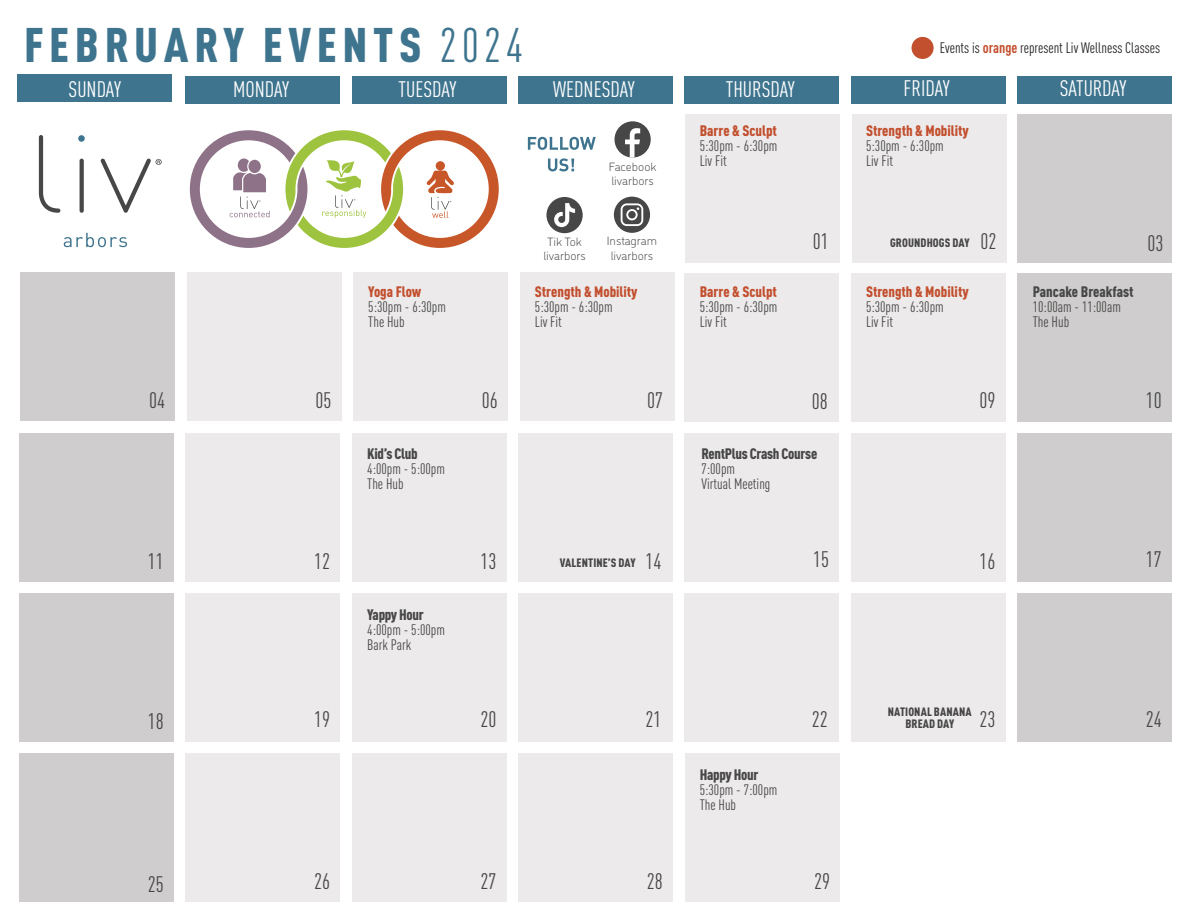
<style>
.page{position:relative;width:1188px;height:918px;background:#fff}
.page>*{position:absolute;margin:0;border:0;box-sizing:border-box;transform-origin:0 0}
.t1{font:900 condensed 47.85px "DIN Pro";letter-spacing:.12em;color:#3e748e}
.t2{font:condensed 22.2px "DIN Pro";color:#464746}
.t3{font:condensed 22.2px "DIN Pro";color:#fff}
.t4{font:condensed 15px "DIN Pro";color:#464746}
.t5{font:900 condensed 15px "DIN Pro";color:#c24f2e}
.t6{font:900 condensed 15px "DIN Pro";letter-spacing:-.02em;color:#464746}
.t7{font:condensed 15px "DIN Pro";color:#231f20}
.t8{font:900 condensed 15px "DIN Pro";color:#464746}
.t9{font:300 12px "DI Nosaur";color:#464746}
.t10{font:900 condensed 12px "DIN Pro";letter-spacing:.01em;color:#464746}
.s1{font-weight:400}
.s2{font-weight:700;color:#c24f2e}
</style>
<div class="page">
<div style="left:518px;top:593px;width:155px;height:149px;background:#edeaeb"></div>
<div style="left:685px;top:273px;width:154px;height:149px;background:#edeaeb"></div>
<div style="left:851px;top:273px;width:154px;height:149px;background:#edeaeb"></div>
<div style="left:1017px;top:273px;width:155px;height:149px;background:#cfcdcd"></div>
<div style="left:19px;top:433px;width:155px;height:149px;background:#cfcdcd"></div>
<div style="left:185px;top:433px;width:155px;height:149px;background:#edeaeb"></div>
<div style="left:352px;top:433px;width:154px;height:149px;background:#edeaeb"></div>
<div style="left:518px;top:433px;width:155px;height:149px;background:#edeaeb"></div>
<div style="left:685px;top:433px;width:154px;height:149px;background:#edeaeb"></div>
<div style="left:851px;top:433px;width:154px;height:149px;background:#edeaeb"></div>
<div style="left:1017px;top:433px;width:155px;height:149px;background:#cfcdcd"></div>
<div style="left:19px;top:593px;width:155px;height:149px;background:#cfcdcd"></div>
<div style="left:185px;top:593px;width:155px;height:149px;background:#edeaeb"></div>
<div style="left:352px;top:593px;width:154px;height:149px;background:#edeaeb"></div>
<div style="left:685px;top:593px;width:154px;height:149px;background:#edeaeb"></div>
<div style="left:851px;top:593px;width:154px;height:149px;background:#edeaeb"></div>
<div style="left:1017px;top:593px;width:155px;height:149px;background:#cfcdcd"></div>
<div style="left:19px;top:753px;width:155px;height:149px;background:#cfcdcd"></div>
<div style="left:185px;top:753px;width:155px;height:149px;background:#edeaeb"></div>
<div style="left:18px;top:75px;width:154px;height:27px;background:#3e748e"></div>
<div style="left:186px;top:76px;width:154px;height:27px;background:#3e748e"></div>
<div style="left:352px;top:76px;width:154px;height:27px;background:#3e748e"></div>
<div style="left:518px;top:76px;width:155px;height:27px;background:#3e748e"></div>
<div style="left:685px;top:76px;width:154px;height:27px;background:#3e748e"></div>
<div style="left:851px;top:76px;width:155px;height:27px;background:#3e748e"></div>
<div style="left:1017px;top:76px;width:155px;height:27px;background:#3e748e"></div>
<div style="left:352px;top:753px;width:154px;height:149px;background:#edeaeb"></div>
<div style="left:518px;top:753px;width:155px;height:149px;background:#edeaeb"></div>
<div style="left:1017px;top:114px;width:155px;height:148px;background:#cfcdcd"></div>
<div style="left:520px;top:273px;width:154px;height:148px;background:#edeaeb"></div>
<div style="left:20px;top:273px;width:155px;height:148px;background:#cfcdcd"></div>
<div style="left:187px;top:273px;width:154px;height:148px;background:#edeaeb"></div>
<div style="left:353px;top:273px;width:155px;height:148px;background:#edeaeb"></div>
<div style="left:686px;top:114px;width:154px;height:148px;background:#edeaeb"></div>
<div style="left:852px;top:114px;width:155px;height:148px;background:#edeaeb"></div>
<div style="left:912px;top:37px;width:22px;height:22px;background:#c24f2e;border-radius:50%"></div>
<svg style="left:190px;top:130px;width:309px;height:118px"></svg>
<div style="left:686px;top:753px;width:154px;height:149px;background:#edeaeb"></div>
<div style="left:614px;top:197px;width:36px;height:36px;background:#464746;border-radius:50%"></div>
<svg style="left:621px;top:203px;width:22px;height:23px"></svg>
<div style="left:615px;top:121px;width:36px;height:37px;background:#464746;border-radius:50%"></div>
<svg style="left:625px;top:128px;width:15px;height:30px"></svg>
<div style="left:546px;top:197px;width:37px;height:36px;background:#464746;border-radius:50%"></div>
<svg style="left:554px;top:203px;width:21px;height:24px"></svg>
<svg style="left:548px;top:158px;width:26px;height:13px"></svg>
<svg style="left:528px;top:137px;width:68px;height:13px"></svg>
<svg style="left:100px;top:158px;width:62px;height:55px"></svg>
<svg style="left:80px;top:159px;width:4px;height:54px"></svg>
<svg style="left:39px;top:135px;width:21px;height:78px"></svg>
<div style="left:78px;top:135px;width:7px;height:7px;background:#3e748e;border-radius:50%"></div>
<svg style="left:64px;top:233px;width:63px;height:14px"></svg>
<p class="t1" style="left:24px;top:7px;width:501px">FEBRUARY EVENTS <span class="s1">2024</span></p>
<p class="t7" style="left:940px;top:37px;width:222px">Events is <span class="s2">orange</span> represent Liv Wellness Classes</p>
<p class="t3" style="left:69px;top:73px;width:54px">SUNDAY</p>
<p class="t3" style="left:233px;top:73px;width:58px">MONDAY</p>
<p class="t3" style="left:399px;top:73px;width:59px">TUESDAY</p>
<p class="t3" style="left:553px;top:73px;width:83px">WEDNESDAY</p>
<p class="t3" style="left:726px;top:73px;width:71px">THURSDAY</p>
<p class="t3" style="left:904px;top:72px;width:48px">FRIDAY</p>
<p class="t3" style="left:1060px;top:72px;width:68px">SATURDAY</p>
<p class="t9" style="left:609px;top:158px;width:49px">Facebook</p>
<p class="t9" style="left:611px;top:172px;width:44px">livarbors</p>
<p class="t5" style="left:700px;top:119px;width:79px">Barre &amp; Sculpt</p>
<p class="t4" style="left:700px;top:135px;width:79px">5:30pm - 6:30pm</p>
<p class="t4" style="left:700px;top:150px;width:29px">Liv Fit</p>
<p class="t5" style="left:866px;top:119px;width:104px">Strength &amp; Mobility</p>
<p class="t4" style="left:866px;top:135px;width:79px">5:30pm - 6:30pm</p>
<p class="t4" style="left:866px;top:150px;width:29px">Liv Fit</p>
<p class="t9" style="left:547px;top:233px;width:36px">Tik Tok</p>
<p class="t9" style="left:543px;top:247px;width:44px">livarbors</p>
<p class="t9" style="left:607px;top:232px;width:52px">Instagram</p>
<p class="t9" style="left:611px;top:247px;width:44px">livarbors</p>
<p class="t2" style="left:813px;top:226px;width:17px">01</p>
<p class="t2" style="left:981px;top:225px;width:18px">02</p>
<p class="t2" style="left:1147px;top:227px;width:18px">03</p>
<p class="t10" style="left:890px;top:234px;width:81px">GROUNDHOGS DAY</p>
<p class="t5" style="left:368px;top:280px;width:55px">Yoga Flow</p>
<p class="t4" style="left:368px;top:296px;width:79px">5:30pm - 6:30pm</p>
<p class="t4" style="left:368px;top:311px;width:38px">The Hub</p>
<p class="t5" style="left:535px;top:280px;width:104px">Strength &amp; Mobility</p>
<p class="t4" style="left:535px;top:296px;width:79px">5:30pm - 6:30pm</p>
<p class="t4" style="left:535px;top:311px;width:29px">Liv Fit</p>
<p class="t5" style="left:700px;top:280px;width:79px">Barre &amp; Sculpt</p>
<p class="t4" style="left:700px;top:296px;width:79px">5:30pm - 6:30pm</p>
<p class="t4" style="left:700px;top:311px;width:29px">Liv Fit</p>
<p class="t5" style="left:866px;top:280px;width:104px">Strength &amp; Mobility</p>
<p class="t4" style="left:866px;top:296px;width:79px">5:30pm - 6:30pm</p>
<p class="t4" style="left:866px;top:311px;width:29px">Liv Fit</p>
<p class="t8" style="left:1033px;top:280px;width:102px">Pancake Breakfast</p>
<p class="t4" style="left:1033px;top:296px;width:90px">10:00am - 11:00am</p>
<p class="t4" style="left:1033px;top:311px;width:38px">The Hub</p>
<p class="t2" style="left:149px;top:384px;width:18px">04</p>
<p class="t2" style="left:316px;top:384px;width:18px">05</p>
<p class="t2" style="left:482px;top:384px;width:18px">06</p>
<p class="t2" style="left:647px;top:384px;width:18px">07</p>
<p class="t2" style="left:812px;top:385px;width:17px">08</p>
<p class="t2" style="left:980px;top:384px;width:17px">09</p>
<p class="t2" style="left:1146px;top:385px;width:17px">10</p>
<p class="t6" style="left:367px;top:442px;width:52px">Kid’s Club</p>
<p class="t4" style="left:367px;top:458px;width:79px">4:00pm - 5:00pm</p>
<p class="t4" style="left:367px;top:473px;width:38px">The Hub</p>
<p class="t6" style="left:701px;top:442px;width:117px">RentPlus Crash Course</p>
<p class="t4" style="left:701px;top:458px;width:35px">7:00pm</p>
<p class="t4" style="left:701px;top:473px;width:71px">Virtual Meeting</p>
<p class="t2" style="left:148px;top:545px;width:18px">11</p>
<p class="t2" style="left:314px;top:545px;width:18px">12</p>
<p class="t2" style="left:480px;top:545px;width:18px">13</p>
<p class="t2" style="left:645px;top:545px;width:18px">14</p>
<p class="t2" style="left:813px;top:544px;width:18px">15</p>
<p class="t2" style="left:980px;top:545px;width:17px">16</p>
<p class="t2" style="left:1146px;top:544px;width:17px">17</p>
<p class="t10" style="left:560px;top:553px;width:77px">VALENTINE’S DAY</p>
<p class="t6" style="left:367px;top:603px;width:58px">Yappy Hour</p>
<p class="t4" style="left:367px;top:619px;width:79px">4:00pm - 5:00pm</p>
<p class="t4" style="left:367px;top:634px;width:46px">Bark Park</p>
<p class="t10" style="left:888px;top:702px;width:85px">NATIONAL BANANA</p>
<p class="t10" style="left:905px;top:714px;width:50px">BREAD DAY</p>
<p class="t2" style="left:148px;top:705px;width:18px">18</p>
<p class="t2" style="left:314px;top:703px;width:18px">19</p>
<p class="t2" style="left:480px;top:703px;width:18px">20</p>
<p class="t2" style="left:645px;top:703px;width:18px">21</p>
<p class="t2" style="left:812px;top:703px;width:17px">22</p>
<p class="t2" style="left:980px;top:703px;width:17px">23</p>
<p class="t2" style="left:1146px;top:703px;width:17px">24</p>
<p class="t2" style="left:314px;top:865px;width:18px">26</p>
<p class="t2" style="left:480px;top:865px;width:18px">27</p>
<p class="t2" style="left:148px;top:868px;width:18px">25</p>
<p class="t2" style="left:647px;top:865px;width:18px">28</p>
<p class="t6" style="left:700px;top:763px;width:60px">Happy Hour</p>
<p class="t4" style="left:700px;top:778px;width:79px">5:30pm - 7:00pm</p>
<p class="t4" style="left:700px;top:793px;width:38px">The Hub</p>
<p class="t2" style="left:814px;top:865px;width:17px">29</p>
</div>
